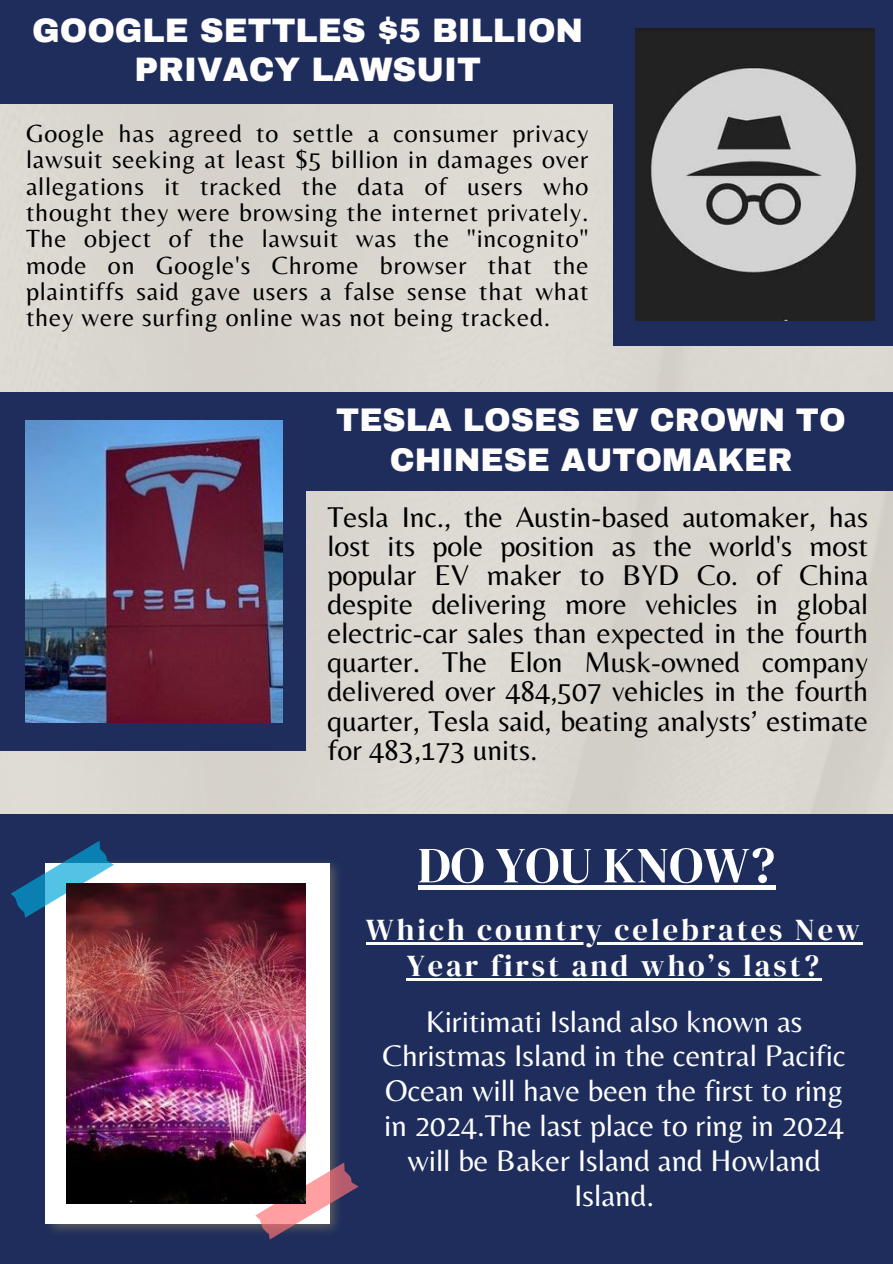
<style>
.page{position:relative;width:893px;height:1264px;background:#fff}
.page>*{position:absolute;margin:0;border:0;box-sizing:border-box;transform-origin:0 0}
.t1{font:50.55px "DM Serif Display";color:#fff}
.t2{font:900 33.15px/39.3px "Archivo";color:#fffefd;text-align:center}
.t3{font:900 32.1px/39.6px "Archivo";color:#fffefd;text-align:center}
.t4{font:31.05px/35px "Belleza";color:#fff;text-align:center}
.t5{font:30.45px/36px "DM Serif Display";letter-spacing:.095em;color:#fff;text-align:center}
.t6{font:29.7px/29.1px "Belleza";color:#000;text-align:justify}
.t7{font:25.95px/26.2px "Belleza";letter-spacing:.03em;color:#000;text-align:justify}
</style>
<div class="page">
<div style="left:0;top:104px;width:892px;height:710px;background:#dad7cf"></div>
<div style="left:0;top:814px;width:892px;height:449px;background:#1e2d5c"></div>
<div style="left:613px;top:0;width:279px;height:345px;background:#1e2d5c"></div>
<div style="left:0;top:0;width:643px;height:104px;background:#1e2d5c"></div>
<div style="left:0;top:392px;width:305px;height:358px;background:#1e2d5c"></div>
<div style="left:263px;top:392px;width:629px;height:99px;background:#1e2d5c"></div>
<img style="left:25px;top:862px;width:334px;height:378px">
<div style="left:45px;top:863px;width:285px;height:360px;background:#fff"></div>
<svg style="left:11px;top:841px;width:103px;height:76px"></svg>
<svg style="left:255px;top:1162px;width:103px;height:77px"></svg>
<img style="left:66px;top:883px;width:239px;height:320px">
<img style="left:26px;top:420px;width:256px;height:302px">
<img style="left:635px;top:28px;width:239px;height:292px">
<hr style="left:366px;top:942px;width:496px;height:2px;background:#fff">
<hr style="left:407px;top:978px;width:415px;height:2px;background:#fff">
<div style="left:418px;top:885px;width:357px;height:5px;background:#fff"></div>
<p class="t2" style="left:32px;top:11px;width:552px">GOOGLE SETTLES $5 BILLION<br>PRIVACY LAWSUIT</p>
<p class="t7" style="left:26px;top:120px;width:564px">Google has agreed to settle a consumer privacy lawsuit seeking at least $5 billion in damages over allegations it tracked the data of users who thought they were browsing the internet privately.<br>The object of the lawsuit was the "incognito" mode on Google's Chrome browser that the plaintiffs said gave users a false sense that what they were surfing online was not being tracked.</p>
<p class="t3" style="left:336px;top:401px;width:511px">TESLA LOSES EV CROWN TO<br>CHINESE AUTOMAKER</p>
<p class="t6" style="left:327px;top:501px;width:542px">Tesla Inc., the Austin-based automaker, has lost its pole position as the world's most popular EV maker to BYD Co. of China despite delivering more vehicles in global electric-car sales than expected in the fourth quarter. The Elon Musk-owned company delivered over 484,507 vehicles in the fourth quarter, Tesla said, beating analysts’ estimate for 483,173 units.</p>
<h1 class="t1" style="left:418px;top:830px;width:359px">DO YOU KNOW?</h1>
<p class="t5" style="left:366px;top:911px;width:495px">Which country celebrates New<br>Year first and who’s last?</p>
<p class="t4" style="left:382px;top:1003px;width:465px">Kiritimati Island also known as<br>Christmas Island in the central Pacific<br>Ocean will have been the first to ring in 2024.The last place to ring in 2024 will be Baker Island and Howland<br>Island.</p>
</div>
